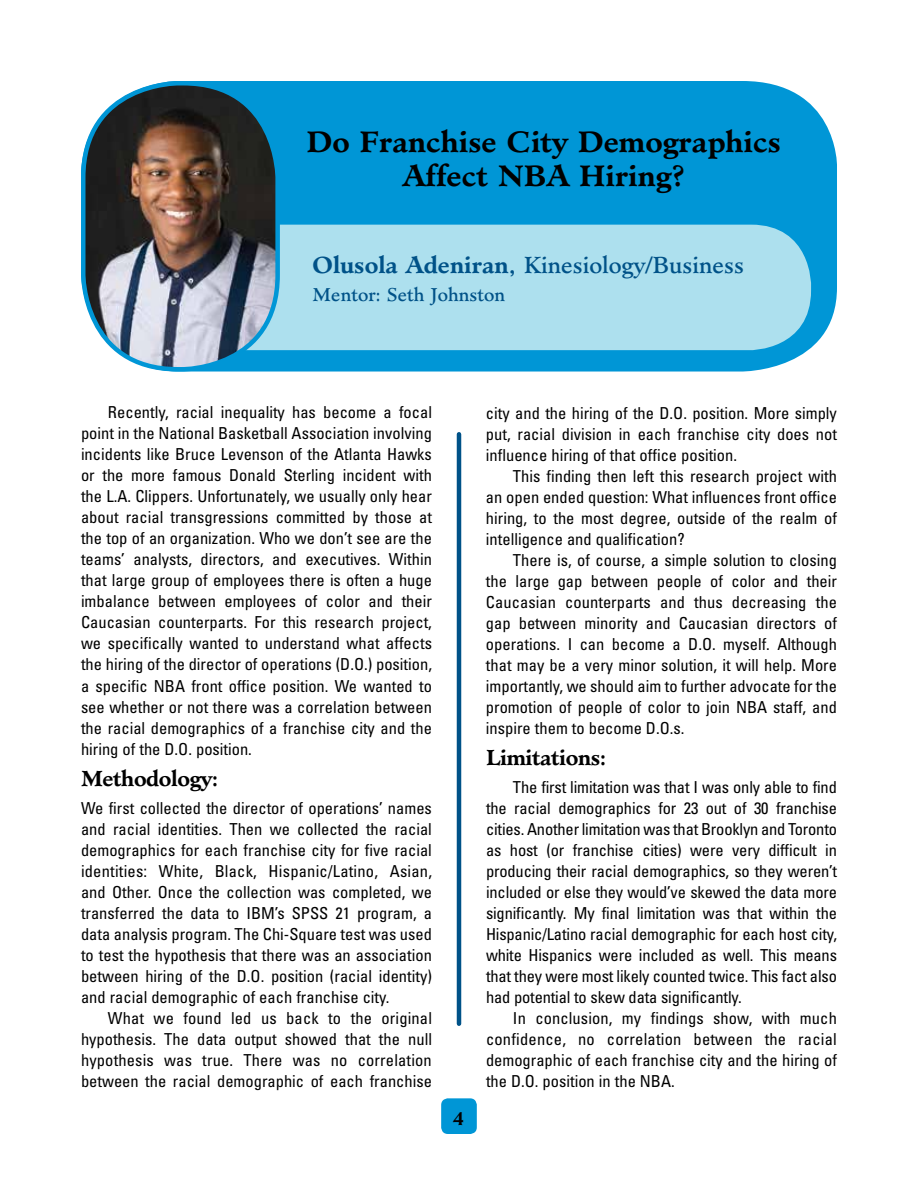
<style>
.page{position:relative;width:918px;height:1188px;background:#fff}
.page>*{position:absolute;margin:0;border:0;box-sizing:border-box;transform-origin:0 0}
.t1{font:700 28.5px/34.2px "Minister";color:#000;text-align:center}
.t2{font:22.5px "Minister";color:#005288}
.t3{font:700 21px "Minister";letter-spacing:-.02em;color:#000}
.t4{font:18px "Minister";color:#005288}
.t5{font:700 18px "Minister";color:#000}
.t6{font:condensed 16.5px/21px "Univers";color:#000;text-align:justify}
.s1{font-weight:700}
</style>
<div class="page">
<div style="left:81px;top:81px;width:756px;height:291px;background:#0096d6"></div>
<div style="left:124px;top:225px;width:687px;height:125px;background:#ade0ee;border-radius:60px"></div>
<hr style="left:457px;top:434px;width:4px;height:590px;background:#005288">
<div style="left:441px;top:1098px;width:36px;height:36px;background:#0096d6;border-radius:7px"></div>
<img style="left:83px;top:83px;width:195px;height:286px">
<div style="left:81px;top:81px;width:199px;height:291px;border:4px solid #0096d6;border-radius:94px"></div>
<h1 class="t1" style="left:306px;top:125px;width:476px">Do Franchise City Demographics<br>Affect NBA Hiring?</h1>
<h2 class="t2" style="left:313px;top:251px;width:433px"><span class="s1">Olusola Adeniran,</span> Kinesiology/Business</h2>
<p class="t4" style="left:313px;top:284px;width:194px">Mentor: Seth Johnston</p>
<p class="t6" style="left:81px;top:402px;width:353px;text-indent:27px">Recently, racial inequality has become a focal point in the National Basketball Association involving incidents like Bruce Levenson of the Atlanta Hawks or the more famous Donald Sterling incident with the L.A. Clippers. Unfortunately, we usually only hear about racial transgressions committed by those at the top of an organization. Who we don’t see are the teams’ analysts, directors, and executives. Within that large group of employees there is often a huge imbalance between employees of color and their Caucasian counterparts. For this research project, we specifically wanted to understand what affects the hiring of the director of operations (D.O.) position, a specific NBA front office position. We wanted to see whether or not there was a correlation between the racial demographics of a franchise city and the hiring of the D.O. position.</p>
<p class="t3" style="left:81px;top:766px;width:139px">Methodology:</p>
<p class="t6" style="left:81px;top:797px;width:353px">We first collected the director of operations’ names and racial identities. Then we collected the racial demographics for each franchise city for five racial identities: White, Black, Hispanic/Latino, Asian, and Other. Once the collection was completed, we transferred the data to IBM’s SPSS 21 program, a data analysis program. The Chi-Square test was used to test the hypothesis that there was an association between hiring of the D.O. position (racial identity) and racial demographic of each franchise city.</p>
<p class="t6" style="left:81px;top:1007px;width:353px;text-indent:27px">What we found led us back to the original hypothesis. The data output showed that the null hypothesis was true. There was no correlation between the racial demographic of each franchise</p>
<p class="t5" style="left:453px;top:1107px;width:13px">4</p>
<p class="t6" style="left:486px;top:402px;width:353px">city and the hiring of the D.O. position. More simply put, racial division in each franchise city does not influence hiring of that office position.</p>
<p class="t6" style="left:486px;top:465px;width:353px;text-indent:27px">This finding then left this research project with an open ended question: What influences front office hiring, to the most degree, outside of the realm of intelligence and qualification?</p>
<p class="t6" style="left:486px;top:549px;width:353px;text-indent:27px">There is, of course, a simple solution to closing the large gap between people of color and their Caucasian counterparts and thus decreasing the gap between minority and Caucasian directors of operations. I can become a D.O. myself. Although that may be a very minor solution, it will help. More importantly, we should aim to further advocate for the promotion of people of color to join NBA staff, and inspire them to become D.O.s.</p>
<p class="t3" style="left:486px;top:745px;width:122px">Limitations:</p>
<p class="t6" style="left:486px;top:776px;width:353px;text-indent:27px">The first limitation was that I was only able to find the racial demographics for 23 out of 30 franchise cities. Another limitation was that Brooklyn and Toronto as host (or franchise cities) were very difficult in producing their racial demographics, so they weren’t included or else they would’ve skewed the data more significantly. My final limitation was that within the Hispanic/Latino racial demographic for each host city, white Hispanics were included as well. This means that they were most likely counted twice. This fact also had potential to skew data significantly.</p>
<p class="t6" style="left:486px;top:1007px;width:353px;text-indent:27px">In conclusion, my findings show, with much confidence, no correlation between the racial demographic of each franchise city and the hiring of the D.O. position in the NBA.</p>
</div>
